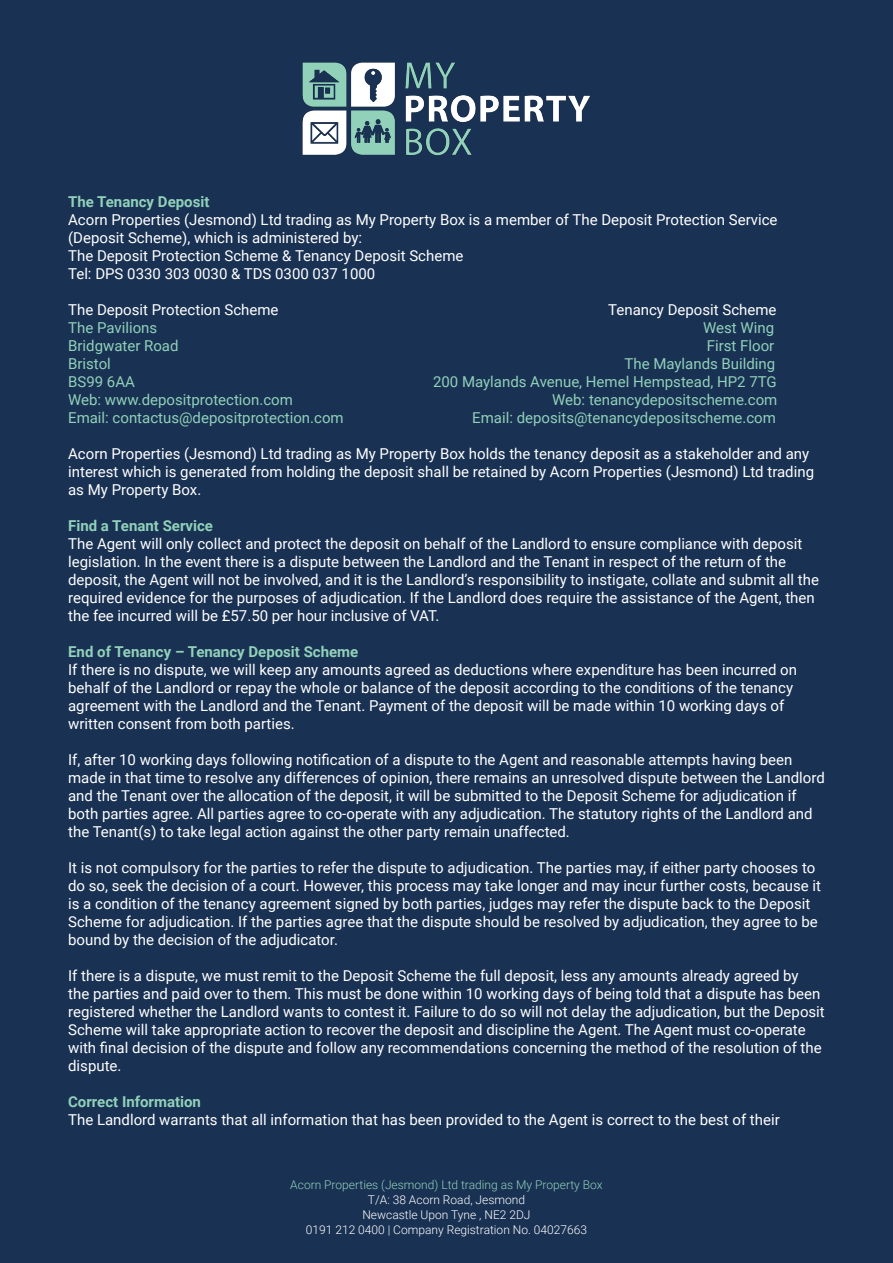
<style>
.page{position:relative;width:893px;height:1263px;background:#193153}
.page>*{position:absolute;margin:0;border:0;box-sizing:border-box;transform-origin:0 0}
.t1{font:15px/18px "Roboto";color:#fff}
.t2{font:15px "Roboto";color:#91d1b9}
.t3{font:700 15px "Roboto";color:#91d1b9}
.t4{font:300 12px "Roboto";color:#fff}
.t5{font:300 12px "Roboto";color:#91d1b9}
</style>
<div class="page">
<img style="left:302px;top:62px;width:288px;height:94px">
<p class="t3" style="left:68px;top:191px;width:143px">The Tenancy Deposit</p>
<p class="t1" style="left:68px;top:210px;width:711px">Acorn Properties (Jesmond) Ltd trading as My Property Box is a member of The Deposit Protection Service (Deposit Scheme), which is administered by:</p>
<p class="t1" style="left:68px;top:246px;width:397px">The Deposit Protection Scheme &amp; Tenancy Deposit Scheme</p>
<p class="t1" style="left:68px;top:264px;width:309px">Tel: DPS 0330 303 0030 &amp; TDS 0300 037 1000</p>
<p class="t1" style="left:68px;top:300px;width:212px">The Deposit Protection Scheme</p>
<p class="t1" style="left:608px;top:300px;width:170px">Tenancy Deposit Scheme</p>
<p class="t2" style="left:68px;top:317px;width:91px">The Pavilions</p>
<p class="t2" style="left:703px;top:317px;width:72px">West Wing</p>
<p class="t2" style="left:68px;top:335px;width:112px">Bridgwater Road</p>
<p class="t2" style="left:707px;top:335px;width:69px">First Floor</p>
<p class="t2" style="left:68px;top:353px;width:44px">Bristol</p>
<p class="t2" style="left:624px;top:353px;width:152px">The Maylands Building</p>
<p class="t2" style="left:68px;top:371px;width:68px">BS99 6AA</p>
<p class="t2" style="left:433px;top:371px;width:345px">200 Maylands Avenue, Hemel Hempstead, HP2 7TG</p>
<p class="t2" style="left:68px;top:389px;width:226px">Web: www.depositprotection.com</p>
<p class="t2" style="left:552px;top:389px;width:227px">Web: tenancydepositscheme.com</p>
<p class="t2" style="left:68px;top:407px;width:277px">Email: contactus@depositprotection.com</p>
<p class="t2" style="left:472px;top:407px;width:305px">Email: deposits@tenancydepositscheme.com</p>
<p class="t1" style="left:68px;top:444px;width:747px">Acorn Properties (Jesmond) Ltd trading as My Property Box holds the tenancy deposit as a stakeholder and any interest which is generated from holding the deposit shall be retained by Acorn Properties (Jesmond) Ltd trading as My Property Box.</p>
<p class="t3" style="left:68px;top:515px;width:146px">Find a Tenant Service</p>
<p class="t1" style="left:68px;top:534px;width:752px">The Agent will only collect and protect the deposit on behalf of the Landlord to ensure compliance with deposit legislation. In the event there is a dispute between the Landlord and the Tenant in respect of the return of the deposit, the Agent will not be involved, and it is the Landlord’s responsibility to instigate, collate and submit all the required evidence for the purposes of adjudication. If the Landlord does require the assistance of the Agent, then the fee incurred will be £57.50 per hour inclusive of VAT.</p>
<p class="t3" style="left:68px;top:641px;width:292px">End of Tenancy – Tenancy Deposit Scheme</p>
<p class="t1" style="left:68px;top:660px;width:730px">If there is no dispute, we will keep any amounts agreed as deductions where expenditure has been incurred on behalf of the Landlord or repay the whole or balance of the deposit according to the conditions of the tenancy agreement with the Landlord and the Tenant. Payment of the deposit will be made within 10 working days of written consent from both parties.</p>
<p class="t1" style="left:68px;top:750px;width:758px">If, after 10 working days following notification of a dispute to the Agent and reasonable attempts having been made in that time to resolve any differences of opinion, there remains an unresolved dispute between the Landlord and the Tenant over the allocation of the deposit, it will be submitted to the Deposit Scheme for adjudication if both parties agree. All parties agree to co-operate with any adjudication. The statutory rights of the Landlord and the Tenant(s) to take legal action against the other party remain unaffected.</p>
<p class="t1" style="left:68px;top:858px;width:754px">It is not compulsory for the parties to refer the dispute to adjudication. The parties may, if either party chooses to do so, seek the decision of a court. However, this process may take longer and may incur further costs, because it is a condition of the tenancy agreement signed by both parties, judges may refer the dispute back to the Deposit Scheme for adjudication. If the parties agree that the dispute should be resolved by adjudication, they agree to be bound by the decision of the adjudicator.</p>
<p class="t1" style="left:68px;top:966px;width:758px">If there is a dispute, we must remit to the Deposit Scheme the full deposit, less any amounts already agreed by<br>the parties and paid over to them. This must be done within 10 working days of being told that a dispute has been registered whether the Landlord wants to contest it. Failure to do so will not delay the adjudication, but the Deposit Scheme will take appropriate action to recover the deposit and discipline the Agent. The Agent must co-operate with final decision of the dispute and follow any recommendations concerning the method of the resolution of the dispute.</p>
<p class="t3" style="left:68px;top:1091px;width:134px">Correct Information</p>
<p class="t1" style="left:68px;top:1110px;width:713px">The Landlord warrants that all information that has been provided to the Agent is correct to the best of their</p>
<p class="t5" style="left:290px;top:1176px;width:314px">Acorn Properties (Jesmond) Ltd trading as My Property Box</p>
<p class="t4" style="left:368px;top:1191px;width:159px">T/A: 38 Acorn Road, Jesmond</p>
<p class="t4" style="left:362px;top:1206px;width:170px">Newcastle Upon Tyne , NE2 2DJ</p>
<p class="t4" style="left:306px;top:1221px;width:283px">0191 212 0400 | Company Registration No. 04027663</p>
</div>
